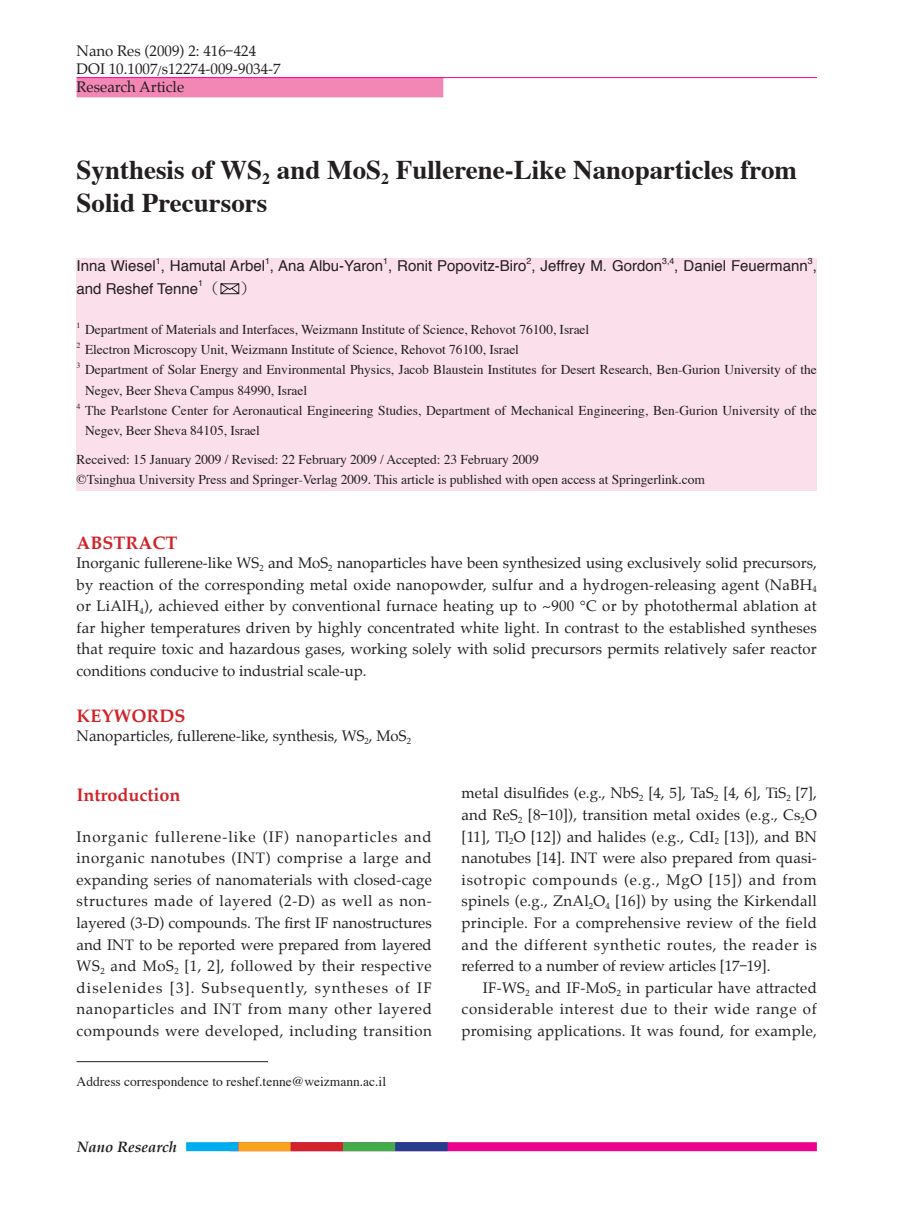
<style>
.page{position:relative;width:919px;height:1212px;background:#fff}
.page>*{position:absolute;margin:0;border:0;box-sizing:border-box;transform-origin:0 0}
.t1{font:700 27px/32.4px "Times";color:#231f20}
.t2{font:700 18px "Palatino";color:#d1232a}
.t3{font:15px/21.6px "Palatino";color:#231f20;text-align:justify}
.t4{font:15px "Helvetica";color:#231f20}
.t5{font:italic 700 15px "Palatino";color:#231f20}
.t6{font:15px "Koz Min Pro Regular 90 pv RKSJ H";color:#231f20}
.t7{font:13.5px/20.2px "Times";letter-spacing:-.005em;color:#231f20}
.t8{font:8.7px "Helvetica";color:#231f20}
.t9{font:7.8px "Times";color:#231f20}
.s1{color:#fff}
.s2{font-family:"Times"}
.s3{font-family:"Koz Min Pro Regular 90 pv RKSJ H"}
</style>
<div class="page">
<div style="left:77px;top:78px;width:365px;height:19px;background:#f287b6"></div>
<div style="left:77px;top:78px;width:366px;height:19px;border:2px solid #f287b6"></div>
<div style="left:77px;top:259px;width:739px;height:232px;background:#fbdfeb"></div>
<svg style="left:220px;top:283px;width:19px;height:11px"></svg>
<hr style="left:77px;top:77px;width:739px;height:1px;background:#ed028c">
<hr style="left:77px;top:1061px;width:191px;height:1px;background:#231f20">
<div style="left:230px;top:1142px;width:586px;height:9px;background:#ed028c"></div>
<div style="left:186px;top:1142px;width:52px;height:9px;background:#00aeef"></div>
<div style="left:238px;top:1142px;width:53px;height:9px;background:#f9a51b"></div>
<div style="left:291px;top:1142px;width:52px;height:9px;background:#d1232a"></div>
<div style="left:343px;top:1142px;width:52px;height:9px;background:#40ae49"></div>
<div style="left:395px;top:1142px;width:52px;height:9px;background:#253f8e"></div>
<p class="t3" style="left:77px;top:43px;width:205px;line-height:18px;text-align:left">Nano Res (2009) 2: 416 424<span class="s1">9<br></span>DOI 10.1007<span class="s2">/</span>s12274-009-9034-7<br>Research Article</p>
<h1 class="t1" style="left:77px;top:156px;width:722px">Synthesis of WS<sub>2</sub> and MoS<sub>2</sub> Fullerene-Like Nanoparticles from<br>Solid Precursors</h1>
<p class="t8" style="left:156px;top:257px;width:6px">1</p>
<p class="t8" style="left:265px;top:257px;width:6px">1</p>
<p class="t8" style="left:383px;top:257px;width:6px">1</p>
<p class="t8" style="left:526px;top:257px;width:6px">2</p>
<p class="t8" style="left:662px;top:257px;width:14px">3,4</p>
<p class="t4" style="left:674px;top:260px;width:144px">, Daniel Feuermann ,</p>
<p class="t8" style="left:807px;top:257px;width:6px">3</p>
<p class="t4" style="left:77px;top:260px;width:587px">Inna Wiesel , Hamutal Arbel , Ana Albu-Yaron , Ronit Popovitz-Biro , Jeffrey M. Gordon</p>
<p class="t8" style="left:198px;top:280px;width:6px">1</p>
<p class="t6" style="left:241px;top:283px;width:16px">）</p>
<p class="t4" style="left:77px;top:282px;width:143px">and Reshef Tenne <span class="s3">（</span></p>
<p class="t9" style="left:77px;top:322px;width:5px">1</p>
<p class="t7" style="left:85px;top:320px;width:505px">Department of Materials and Interfaces, Weizmann Institute of Science, Rehovot 76100, Israel</p>
<p class="t9" style="left:77px;top:342px;width:5px">2</p>
<p class="t7" style="left:85px;top:341px;width:435px">Electron Microscopy Unit, Weizmann Institute of Science, Rehovot 76100, Israel</p>
<p class="t9" style="left:77px;top:362px;width:5px">3</p>
<p class="t7" style="left:85px;top:361px;width:733px">Department of Solar Energy and Environmental Physics, Jacob Blaustein Institutes for Desert Research, Ben-Gurion University of the<br>Negev, Beer Sheva Campus 84990, Israel</p>
<p class="t9" style="left:77px;top:403px;width:5px">4</p>
<p class="t7" style="left:85px;top:401px;width:733px">The Pearlstone Center for Aeronautical Engineering Studies, Department of Mechanical Engineering, Ben-Gurion University of the<br>Negev, Beer Sheva 84105, Israel</p>
<p class="t7" style="left:77px;top:450px;width:630px">Received: 15 January 2009 / Revised: 22 February 2009 / Accepted: 23 February 2009<br>©Tsinghua University Press and Springer-Verlag 2009. This article is published with open access at Springerlink.com</p>
<p class="t2" style="left:77px;top:534px;width:103px">ABSTRACT</p>
<p class="t3" style="left:77px;top:553px;width:741px">Inorganic fullerene-like WS<sub>2</sub> and MoS<sub>2</sub> nanoparticles have been synthesized using exclusively solid precursors, by reaction of the corresponding metal oxide nanopowder, sulfur and a hydrogen-releasing agent (NaBH<sub>4 </sub>or LiAlH<sub>4</sub>), achieved either by conventional furnace heating up to ~900 °C or by photothermal ablation at far higher temperatures driven by highly concentrated white light. In contrast to the established syntheses that require toxic and hazardous gases, working solely with solid precursors permits relatively safer reactor conditions conducive to industrial scale-up.</p>
<p class="t2" style="left:77px;top:707px;width:110px">KEYWORDS</p>
<p class="t3" style="left:77px;top:726px;width:336px">Nanoparticles, fullerene-like, synthesis, WS<sub>2</sub>, MoS<sub>2</sub></p>
<p class="t2" style="left:77px;top:786px;width:105px">Introduction</p>
<p class="t3" style="left:77px;top:827px;width:357px">Inorganic fullerene-like (IF) nanoparticles and inorganic nanotubes (INT) comprise a large and expanding series of nanomaterials with closed-cage structures made of layered (2-D) as well as non&shy;layered (3-D) compounds. The first IF nanostructures and INT to be reported were prepared from layered WS<sub>2</sub> and MoS<sub>2</sub> [1, 2], followed by their respective diselenides [3]. Subsequently, syntheses of IF nanoparticles and INT from many other layered compounds were developed, including transition</p>
<p class="t7" style="left:77px;top:1073px;width:311px">Address correspondence to reshef.tenne@weizmann.ac.il</p>
<p class="t5" style="left:77px;top:1139px;width:102px">Nano Research</p>
<p class="t3" style="left:461px;top:783px;width:357px">metal disulfides (e.g., NbS<sub>2</sub> [4, 5], TaS<sub>2</sub> [4, 6], TiS<sub>2</sub> [7], and ReS<sub>2</sub> [8 10]), transition metal oxides (e.g., Cs<sub>2</sub>O [11], Tl<sub>2</sub>O [12]) and halides (e.g., CdI<sub>2</sub> [13]), and BN nanotubes [14]. INT were also prepared from quasi&shy;isotropic compounds (e.g., MgO [15]) and from spinels (e.g., ZnAl<sub>2</sub>O<sub>4</sub> [16]) by using the Kirkendall principle. For a comprehensive review of the field and the different synthetic routes, the reader is referred to a number of review articles [17 19].</p>
<p class="t3" style="left:461px;top:978px;width:357px;text-indent:21px">IF-WS<sub>2</sub> and IF-MoS<sub>2</sub> in particular have attracted considerable interest due to their wide range of promising applications. It was found, for example,</p>
</div>
